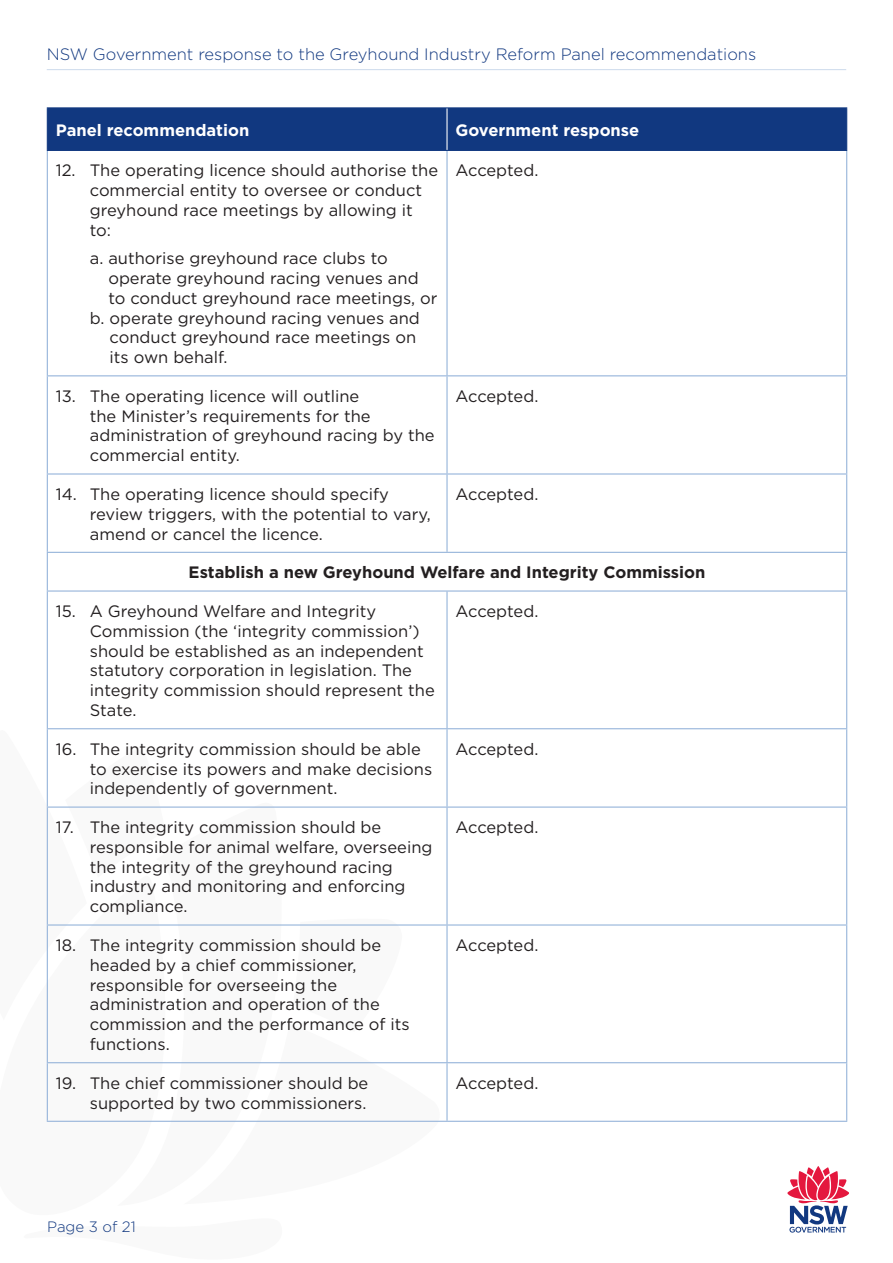
<style>
.page{position:relative;width:893px;height:1263px;background:#fff}
.page>*{position:absolute;margin:0;border:0;box-sizing:border-box;transform-origin:0 0}
.t1{font:16.5px/19.8px "Gotham";color:#231f20}
.t2{font:300 16.5px "Gotham";color:#113880}
.table_sub_heading{font:700 16.5px "Gotham";color:#231f20}
.t3{font:700 16.5px "Gotham";color:#fff}
.t4{font:300 15px "Gotham";color:#113880}
</style>
<div class="page">
<svg style="left:46px;top:1020px;width:71px;height:102px"></svg>
<svg style="left:46px;top:730px;width:119px;height:290px"></svg>
<svg style="left:293px;top:925px;width:109px;height:1px"></svg>
<svg style="left:184px;top:1063px;width:256px;height:58px"></svg>
<hr style="left:47px;top:69px;width:799px;height:1px;background:#cfdced">
<svg style="left:787px;top:1166px;width:62px;height:66px"></svg>
<div style="left:48px;top:108px;width:798px;height:42px;background:#113880"></div>
<hr style="left:47px;top:151px;width:1px;height:224px;background:#90b0d8">
<hr style="left:446px;top:151px;width:2px;height:224px;background:#90b0d8">
<hr style="left:846px;top:151px;width:1px;height:224px;background:#90b0d8">
<hr style="left:47px;top:375px;width:400px;height:1px;background:#90b0d8">
<hr style="left:47px;top:376px;width:1px;height:97px;background:#90b0d8">
<hr style="left:447px;top:375px;width:400px;height:1px;background:#90b0d8">
<hr style="left:446px;top:376px;width:2px;height:97px;background:#90b0d8">
<hr style="left:846px;top:376px;width:1px;height:97px;background:#90b0d8">
<hr style="left:47px;top:473px;width:400px;height:1px;background:#90b0d8">
<hr style="left:47px;top:474px;width:1px;height:78px;background:#90b0d8">
<hr style="left:447px;top:473px;width:400px;height:1px;background:#90b0d8">
<hr style="left:446px;top:474px;width:2px;height:78px;background:#90b0d8">
<hr style="left:846px;top:474px;width:1px;height:78px;background:#90b0d8">
<hr style="left:47px;top:552px;width:400px;height:1px;background:#90b0d8">
<hr style="left:47px;top:553px;width:1px;height:37px;background:#90b0d8">
<hr style="left:447px;top:552px;width:400px;height:1px;background:#90b0d8">
<hr style="left:846px;top:553px;width:1px;height:37px;background:#90b0d8">
<hr style="left:47px;top:590px;width:400px;height:1px;background:#90b0d8">
<hr style="left:47px;top:591px;width:1px;height:137px;background:#90b0d8">
<hr style="left:447px;top:590px;width:400px;height:1px;background:#90b0d8">
<hr style="left:446px;top:591px;width:2px;height:137px;background:#90b0d8">
<hr style="left:846px;top:591px;width:1px;height:137px;background:#90b0d8">
<hr style="left:47px;top:728px;width:400px;height:1px;background:#90b0d8">
<hr style="left:47px;top:729px;width:1px;height:77px;background:#90b0d8">
<hr style="left:447px;top:728px;width:400px;height:1px;background:#90b0d8">
<hr style="left:446px;top:729px;width:2px;height:77px;background:#90b0d8">
<hr style="left:846px;top:729px;width:1px;height:77px;background:#90b0d8">
<hr style="left:47px;top:806px;width:400px;height:2px;background:#90b0d8">
<hr style="left:47px;top:808px;width:1px;height:116px;background:#90b0d8">
<hr style="left:447px;top:806px;width:400px;height:2px;background:#90b0d8">
<hr style="left:446px;top:808px;width:2px;height:116px;background:#90b0d8">
<hr style="left:846px;top:808px;width:1px;height:116px;background:#90b0d8">
<hr style="left:47px;top:924px;width:400px;height:1px;background:#90b0d8">
<hr style="left:47px;top:925px;width:1px;height:137px;background:#90b0d8">
<hr style="left:447px;top:924px;width:400px;height:1px;background:#90b0d8">
<hr style="left:446px;top:925px;width:2px;height:137px;background:#90b0d8">
<hr style="left:846px;top:925px;width:1px;height:137px;background:#90b0d8">
<hr style="left:47px;top:1062px;width:400px;height:1px;background:#90b0d8">
<hr style="left:47px;top:1063px;width:1px;height:58px;background:#90b0d8">
<hr style="left:447px;top:1062px;width:400px;height:1px;background:#90b0d8">
<hr style="left:446px;top:1063px;width:2px;height:58px;background:#90b0d8">
<hr style="left:846px;top:1063px;width:1px;height:58px;background:#90b0d8">
<hr style="left:47px;top:1121px;width:400px;height:1px;background:#90b0d8">
<hr style="left:447px;top:1121px;width:400px;height:1px;background:#90b0d8">
<hr style="left:47px;top:107px;width:400px;height:1px;background:#113880">
<hr style="left:47px;top:108px;width:1px;height:42px;background:#113880">
<hr style="left:447px;top:107px;width:400px;height:1px;background:#113880">
<hr style="left:846px;top:108px;width:1px;height:42px;background:#113880">
<hr style="left:47px;top:150px;width:400px;height:1px;background:#113880">
<hr style="left:447px;top:150px;width:400px;height:1px;background:#113880">
<hr style="left:446px;top:108px;width:2px;height:42px;background:#fff">
<p class="t2" style="left:47px;top:44px;width:711px">NSW Government response to the Greyhound Industry Reform Panel recommendations</p>
<p class="t3" style="left:56px;top:119px;width:195px">Panel recommendation</p>
<p class="t3" style="left:455px;top:119px;width:185px">Government response</p>
<p class="t1" style="left:90px;top:160px;width:350px;text-indent:-34px">12. The operating licence should authorise the commercial entity to oversee or conduct greyhound race meetings by allowing it to:</p>
<p class="t1" style="left:108px;top:248px;width:331px;text-indent:-19px">a. authorise greyhound race clubs to operate greyhound racing venues and to conduct greyhound race meetings, or</p>
<p class="t1" style="left:110px;top:307px;width:312px;text-indent:-20px">b. operate greyhound racing venues and conduct greyhound race meetings on its own behalf.</p>
<p class="t1" style="left:455px;top:160px;width:84px">Accepted.</p>
<p class="t1" style="left:90px;top:386px;width:346px;text-indent:-34px">13. The operating licence will outline<br>the Minister’s requirements for the administration of greyhound racing by the commercial entity.</p>
<p class="t1" style="left:455px;top:386px;width:84px">Accepted.</p>
<p class="t1" style="left:90px;top:484px;width:343px;text-indent:-34px">14. The operating licence should specify review triggers, with the potential to vary, amend or cancel the licence.</p>
<p class="t1" style="left:455px;top:484px;width:84px">Accepted.</p>
<p class="table_sub_heading" style="left:189px;top:561px;width:518px">Establish a new Greyhound Welfare and Integrity Commission</p>
<p class="t1" style="left:90px;top:601px;width:346px;text-indent:-34px">15. A Greyhound Welfare and Integrity Commission (the ‘integrity commission’) should be established as an independent statutory corporation in legislation. The integrity commission should represent the State.</p>
<p class="t1" style="left:455px;top:601px;width:84px">Accepted.</p>
<p class="t1" style="left:90px;top:739px;width:344px;text-indent:-34px">16. The integrity commission should be able to exercise its powers and make decisions independently of government.</p>
<p class="t1" style="left:455px;top:739px;width:84px">Accepted.</p>
<p class="t1" style="left:90px;top:817px;width:344px;text-indent:-34px">17. The integrity commission should be responsible for animal welfare, overseeing the integrity of the greyhound racing industry and monitoring and enforcing compliance.</p>
<p class="t1" style="left:455px;top:817px;width:84px">Accepted.</p>
<p class="t1" style="left:90px;top:935px;width:321px;text-indent:-34px">18. The integrity commission should be headed by a chief commissioner, responsible for overseeing the administration and operation of the commission and the performance of its functions.</p>
<p class="t1" style="left:455px;top:935px;width:84px">Accepted.</p>
<p class="t1" style="left:56px;top:1072px;width:314px;text-align:right">19. The chief commissioner should be supported by two commissioners.</p>
<p class="t1" style="left:455px;top:1072px;width:84px">Accepted.</p>
<p class="t4" style="left:47px;top:1217px;width:90px">Page 3 of 21</p>
</div>
